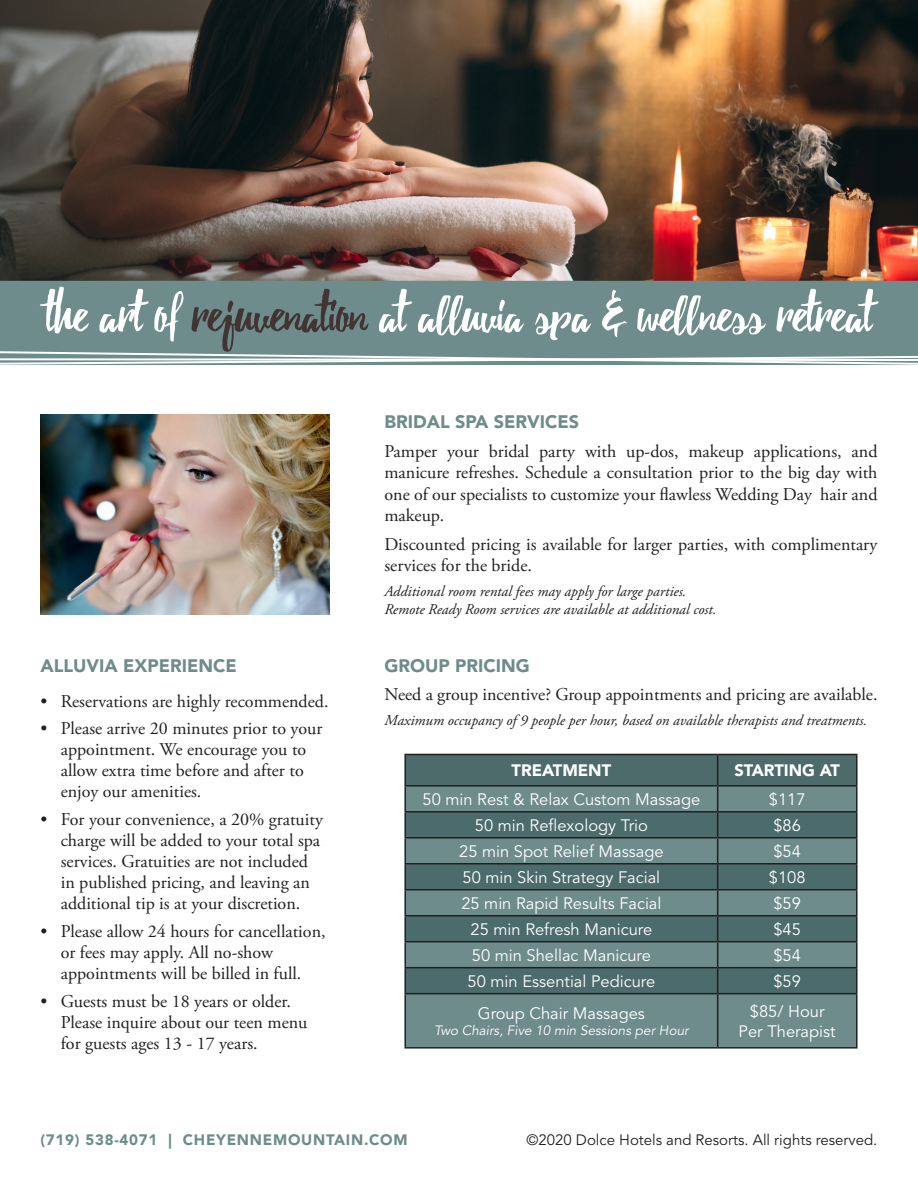
<style>
.page{position:relative;width:918px;height:1188px;background:#fff}
.page>*{position:absolute;margin:0;border:0;box-sizing:border-box;transform-origin:0 0}
.t1{font:54px "Debby";color:#fff}
.text{font:18px/21px "Adobe Garamond Pro";color:#231f20}
.section_header{font:900 18px "Avenir LT Std";color:#6d8c8b}
.t2{font:16.5px "Avenir LT Std";color:#fff}
.t3{font:900 16.5px "Avenir LT Std";color:#fff}
.disclaimer{font:italic 15px "Adobe Garamond Pro";color:#231f20}
.text-2{font:italic 15px "Adobe Garamond Pro";color:#231f20}
.Footer_emphasis{font:15px "Avenir LT Std";color:#231f20}
.Footer_emphasis-2{font:900 15px "Avenir LT Std";letter-spacing:.05em;color:#6d8c8b}
.t4{font:italic 13.5px "Avenir LT Std";color:#fff}
.s1{color:#433434}
</style>
<div class="page">
<img style="left:0;top:0;width:918px;height:281px">
<div style="left:1px;top:282px;width:916px;height:82px;background:#6d8c8b"></div>
<div style="left:0;top:281px;width:918px;height:84px;border:2px solid #6d8c8b"></div>
<svg style="left:0;top:350px;width:918px;height:15px"></svg>
<div style="left:406px;top:994px;width:450px;height:53px;background:#6d8c8b"></div>
<hr style="left:404px;top:754px;width:314px;height:1px;background:#231f20">
<hr style="left:404px;top:755px;width:2px;height:30px;background:#231f20">
<hr style="left:718px;top:754px;width:140px;height:1px;background:#231f20">
<hr style="left:856px;top:755px;width:2px;height:30px;background:#231f20">
<hr style="left:404px;top:785px;width:314px;height:2px;background:#231f20">
<hr style="left:404px;top:787px;width:2px;height:24px;background:#231f20">
<hr style="left:718px;top:785px;width:140px;height:2px;background:#231f20">
<hr style="left:856px;top:787px;width:2px;height:24px;background:#231f20">
<hr style="left:404px;top:811px;width:314px;height:2px;background:#231f20">
<hr style="left:404px;top:813px;width:2px;height:24px;background:#231f20">
<hr style="left:718px;top:811px;width:140px;height:2px;background:#231f20">
<hr style="left:856px;top:813px;width:2px;height:24px;background:#231f20">
<hr style="left:404px;top:837px;width:314px;height:2px;background:#231f20">
<hr style="left:404px;top:839px;width:2px;height:24px;background:#231f20">
<hr style="left:718px;top:837px;width:140px;height:2px;background:#231f20">
<hr style="left:856px;top:839px;width:2px;height:24px;background:#231f20">
<hr style="left:404px;top:863px;width:314px;height:2px;background:#231f20">
<hr style="left:404px;top:865px;width:2px;height:24px;background:#231f20">
<hr style="left:718px;top:863px;width:140px;height:2px;background:#231f20">
<hr style="left:856px;top:865px;width:2px;height:24px;background:#231f20">
<hr style="left:404px;top:889px;width:314px;height:1px;background:#231f20">
<hr style="left:404px;top:890px;width:2px;height:25px;background:#231f20">
<hr style="left:718px;top:889px;width:140px;height:1px;background:#231f20">
<hr style="left:856px;top:890px;width:2px;height:25px;background:#231f20">
<hr style="left:404px;top:915px;width:314px;height:1px;background:#231f20">
<hr style="left:404px;top:916px;width:2px;height:25px;background:#231f20">
<hr style="left:718px;top:915px;width:140px;height:1px;background:#231f20">
<hr style="left:856px;top:916px;width:2px;height:25px;background:#231f20">
<hr style="left:404px;top:941px;width:314px;height:1px;background:#231f20">
<hr style="left:404px;top:942px;width:2px;height:25px;background:#231f20">
<hr style="left:718px;top:941px;width:140px;height:1px;background:#231f20">
<hr style="left:856px;top:942px;width:2px;height:25px;background:#231f20">
<hr style="left:404px;top:967px;width:314px;height:1px;background:#231f20">
<hr style="left:404px;top:968px;width:2px;height:25px;background:#231f20">
<hr style="left:718px;top:967px;width:140px;height:1px;background:#231f20">
<svg style="left:405px;top:754px;width:452px;height:239px;background:#567373"></svg>
<hr style="left:856px;top:968px;width:2px;height:25px;background:#231f20">
<hr style="left:404px;top:993px;width:314px;height:1px;background:#231f20">
<hr style="left:404px;top:994px;width:2px;height:53px;background:#231f20">
<hr style="left:718px;top:993px;width:140px;height:1px;background:#231f20">
<hr style="left:717px;top:994px;width:1px;height:53px;background:#231f20">
<hr style="left:856px;top:994px;width:2px;height:53px;background:#231f20">
<hr style="left:404px;top:1047px;width:314px;height:2px;background:#231f20">
<hr style="left:718px;top:1047px;width:140px;height:2px;background:#231f20">
<img style="left:40px;top:415px;width:289px;height:199px">
<p class="t1" style="left:46px;top:282px;width:828px">the art of <span class="s1">rejuvenation</span> at alluvia spa &amp; wellness retreat</p>
<p class="section_header" style="left:40px;top:655px;width:198px">ALLUVIA EXPERIENCE</p>
<p class="text" style="left:40px;top:691px;width:290px">• Reservations are highly recommended.</p>
<p class="text" style="left:61px;top:719px;width:263px;text-indent:-20px">• Please arrive 20 minutes prior to your appointment. We encourage you to allow extra time before and after to enjoy our amenities.</p>
<p class="text" style="left:61px;top:809px;width:264px;text-indent:-20px">• For your convenience, a 20% gratuity charge will be added to your total spa services. Gratuities are not included in published pricing, and leaving an additional tip is at your discretion.</p>
<p class="text" style="left:61px;top:921px;width:266px;text-indent:-20px">• Please allow 24 hours for cancellation, or fees may apply. All no-show appointments will be billed in full.</p>
<p class="text" style="left:61px;top:991px;width:248px;text-indent:-20px">• Guests must be 18 years or older.<br>Please inquire about our teen menu for guests ages 13 - 17 years.</p>
<p class="section_header" style="left:384px;top:411px;width:196px">BRIDAL SPA SERVICES</p>
<p class="text" style="left:384px;top:441px;width:495px;line-height:21.6px;text-align:justify">Pamper your bridal party with up-dos, makeup applications, and manicure refreshes. Schedule a consultation prior to the big day with one of our specialists to customize your flawless Wedding Day hair and makeup.</p>
<p class="text" style="left:384px;top:534px;width:495px;line-height:21.6px">Discounted pricing is available for larger parties, with complimentary services for the bride.</p>
<p class="disclaimer" style="left:384px;top:582px;width:303px">Additional room rental fees may apply for large parties.</p>
<p class="disclaimer" style="left:384px;top:600px;width:333px">Remote Ready Room services are available at additional cost.</p>
<p class="section_header" style="left:384px;top:655px;width:147px">GROUP PRICING</p>
<p class="text" style="left:384px;top:685px;width:495px">Need a group incentive? Group appointments and pricing are available.</p>
<p class="text-2" style="left:384px;top:711px;width:484px">Maximum occupancy of 9 people per hour, based on available therapists and treatments.</p>
<p class="t3" style="left:512px;top:761px;width:101px">TREATMENT</p>
<p class="t3" style="left:734px;top:761px;width:107px">STARTING AT</p>
<p class="t2" style="left:423px;top:790px;width:279px">50 min Rest &amp; Relax Custom Massage</p>
<p class="t2" style="left:769px;top:790px;width:38px">$117</p>
<p class="t2" style="left:475px;top:816px;width:174px">50 min Reflexology Trio</p>
<p class="t2" style="left:773px;top:816px;width:29px">$86</p>
<p class="t2" style="left:459px;top:842px;width:206px">25 min Spot Relief Massage</p>
<p class="t2" style="left:773px;top:842px;width:29px">$54</p>
<p class="t2" style="left:463px;top:868px;width:199px">50 min Skin Strategy Facial</p>
<p class="t2" style="left:769px;top:868px;width:38px">$108</p>
<p class="t2" style="left:461px;top:894px;width:202px">25 min Rapid Results Facial</p>
<p class="t2" style="left:773px;top:894px;width:29px">$59</p>
<p class="t2" style="left:471px;top:920px;width:183px">25 min Refresh Manicure</p>
<p class="t2" style="left:773px;top:920px;width:29px">$45</p>
<p class="t2" style="left:472px;top:946px;width:181px">50 min Shellac Manicure</p>
<p class="t2" style="left:773px;top:946px;width:29px">$54</p>
<p class="t2" style="left:468px;top:972px;width:189px">50 min Essential Pedicure</p>
<p class="t2" style="left:773px;top:972px;width:29px">$59</p>
<p class="t2" style="left:478px;top:1004px;width:169px">Group Chair Massages</p>
<p class="t4" style="left:434px;top:1023px;width:256px">Two Chairs, Five 10 min Sessions per Hour</p>
<p class="t2" style="left:750px;top:1002px;width:76px">$85/ Hour</p>
<p class="t2" style="left:739px;top:1022px;width:99px">Per Therapist</p>
<p class="Footer_emphasis-2" style="left:40px;top:1131px;width:369px">(719) 538-4071 | CHEYENNEMOUNTAIN.COM</p>
<p class="Footer_emphasis" style="left:526px;top:1131px;width:352px">©2020 Dolce Hotels and Resorts. All rights reserved.</p>
</div>
